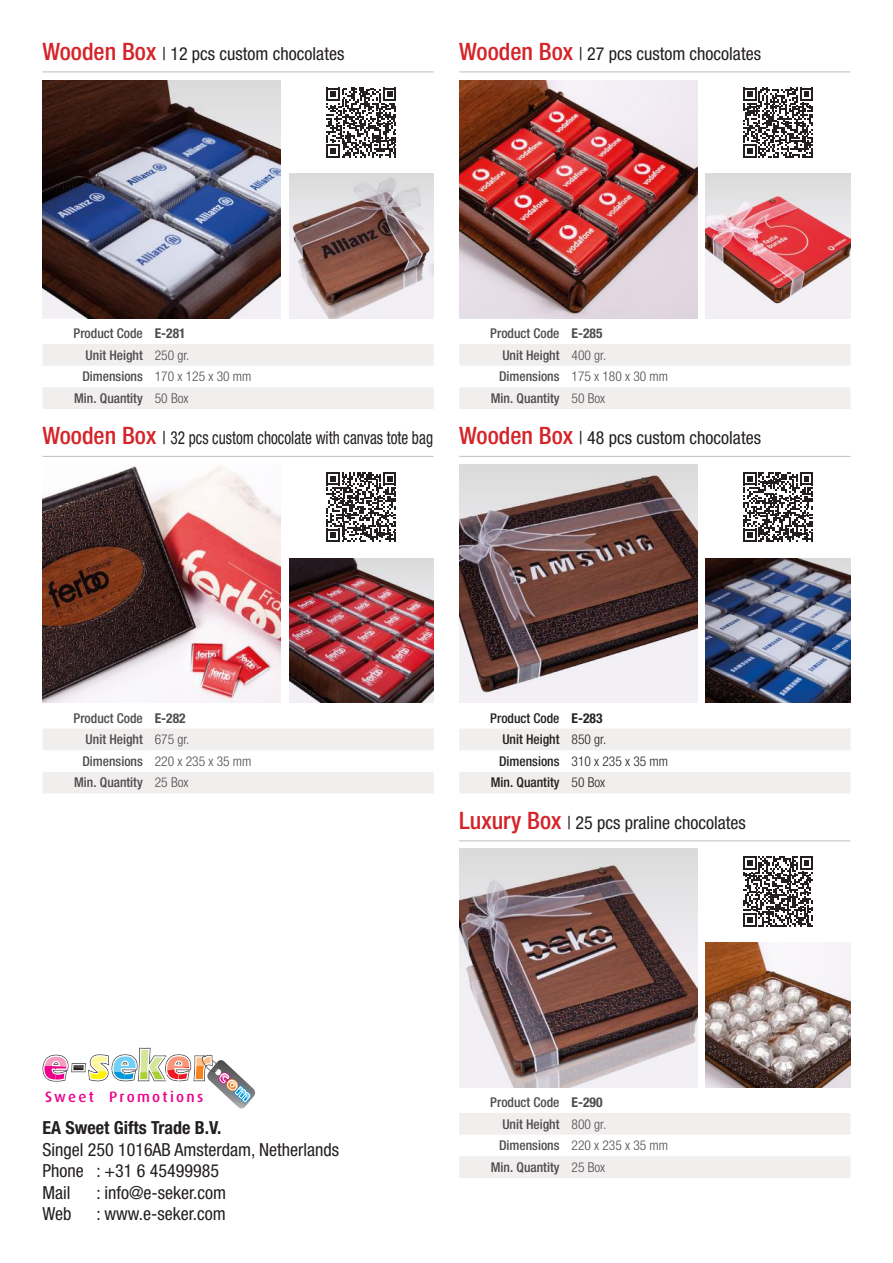
<style>
.page{position:relative;width:893px;height:1263px;background:#fff}
.page>*{position:absolute;margin:0;border:0;box-sizing:border-box;transform-origin:0 0}
.t1{font:condensed 18px/21.6px "Helvetica Neue LT Pro";color:#241f1f}
.t2{font:700 condensed 18px "Helvetica Neue LT Pro";color:#241f1f}
.t3{font:500 15px "Dax";letter-spacing:.155em;color:#ee008c}
.t4{font:500 condensed 13.5px "Helvetica Neue LT Pro";color:#4e4b4c}
.t5{font:300 condensed 13.5px "Helvetica Neue LT Pro";color:#4e4b4c}
.t6{font:500 condensed 13.5px "Helvetica Neue LT Pro";color:#241f1f}
.t7{font:300 condensed 13.5px "Helvetica Neue LT Pro";color:#241f1f}
.s1{font-weight:500;font-size:24px;color:#d42429}
.s2{font-weight:700}
.s3{font-weight:300}
.s4{font-weight:500}
</style>
<div class="page">
<svg style="left:43px;top:344px;width:391px;height:65px"></svg>
<img style="left:43px;top:80px;width:238px;height:238px">
<img style="left:289px;top:174px;width:145px;height:144px">
<svg style="left:326px;top:88px;width:70px;height:70px"></svg>
<hr style="left:43px;top:72px;width:391px;height:1px;background:#c0bfc1">
<svg style="left:459px;top:344px;width:391px;height:65px"></svg>
<img style="left:459px;top:80px;width:238px;height:238px">
<img style="left:706px;top:174px;width:144px;height:144px">
<svg style="left:743px;top:88px;width:70px;height:70px"></svg>
<hr style="left:459px;top:72px;width:391px;height:1px;background:#c0bfc1">
<svg style="left:459px;top:1113px;width:391px;height:65px"></svg>
<img style="left:459px;top:849px;width:238px;height:238px">
<img style="left:706px;top:942px;width:144px;height:145px">
<svg style="left:743px;top:856px;width:70px;height:70px"></svg>
<hr style="left:459px;top:840px;width:391px;height:1px;background:#c0bfc1">
<svg style="left:43px;top:729px;width:391px;height:64px"></svg>
<img style="left:43px;top:466px;width:238px;height:237px">
<img style="left:289px;top:558px;width:145px;height:145px">
<svg style="left:326px;top:472px;width:70px;height:70px"></svg>
<hr style="left:43px;top:456px;width:391px;height:1px;background:#c0bfc1">
<svg style="left:459px;top:729px;width:391px;height:64px"></svg>
<img style="left:459px;top:464px;width:238px;height:239px">
<img style="left:706px;top:558px;width:144px;height:145px">
<svg style="left:743px;top:472px;width:70px;height:70px"></svg>
<hr style="left:459px;top:456px;width:391px;height:1px;background:#c0bfc1">
<svg style="left:43px;top:1048px;width:212px;height:61px"></svg>
<p class="t1" style="left:43px;top:42px;width:303px"><span class="s1">Wooden Box</span> | 12 pcs custom chocolates</p>
<p class="t1" style="left:459px;top:42px;width:303px"><span class="s1">Wooden Box</span> | 27 pcs custom chocolates</p>
<p class="t4" style="left:74px;top:325px;width:114px">Product Code <span class="s2">E-281</span></p>
<p class="t4" style="left:86px;top:347px;width:105px">Unit Height <span class="s3">250 gr.</span></p>
<p class="t5" style="left:82px;top:369px;width:171px"><span class="s4">Dimensions</span> 170 x 125 x 30 mm</p>
<p class="t4" style="left:74px;top:390px;width:116px">Min. Quantity <span class="s3">50 Box</span></p>
<p class="t1" style="left:43px;top:427px;width:392px"><span class="s1">Wooden Box</span> | 32 pcs custom chocolate with canvas tote bag</p>
<p class="t4" style="left:490px;top:325px;width:114px">Product Code <span class="s2">E-285</span></p>
<p class="t4" style="left:502px;top:347px;width:105px">Unit Height <span class="s3">400 gr.</span></p>
<p class="t5" style="left:499px;top:369px;width:171px"><span class="s4">Dimensions</span> 175 x 180 x 30 mm</p>
<p class="t4" style="left:491px;top:390px;width:116px">Min. Quantity <span class="s3">50 Box</span></p>
<p class="t1" style="left:459px;top:427px;width:303px"><span class="s1">Wooden Box</span> | 48 pcs custom chocolates</p>
<p class="t4" style="left:74px;top:710px;width:114px">Product Code <span class="s2">E-282</span></p>
<p class="t4" style="left:86px;top:731px;width:105px">Unit Height <span class="s3">675 gr.</span></p>
<p class="t5" style="left:82px;top:753px;width:171px"><span class="s4">Dimensions</span> 220 x 235 x 35 mm</p>
<p class="t4" style="left:74px;top:775px;width:116px">Min. Quantity <span class="s3">25 Box</span></p>
<p class="t3" style="left:45px;top:1088px;width:160px">Sweet Promotions</p>
<p class="t2" style="left:43px;top:1117px;width:180px">EA Sweet Gifts Trade B.V.</p>
<p class="t1" style="left:43px;top:1138px;width:298px">Singel 250 1016AB Amsterdam, Netherlands<br>Phone : +31 6 45499985<br>Mail</p>
<p class="t1" style="left:97px;top:1181px;width:131px">: info@e-seker.com</p>
<p class="t1" style="left:43px;top:1203px;width:30px">Web</p>
<p class="t1" style="left:97px;top:1203px;width:131px">: www.e-seker.com</p>
<p class="t6" style="left:490px;top:710px;width:114px">Product Code <span class="s2">E-283</span></p>
<p class="t6" style="left:502px;top:731px;width:105px">Unit Height <span class="s3">850 gr.</span></p>
<p class="t7" style="left:499px;top:753px;width:171px"><span class="s4">Dimensions</span> 310 x 235 x 35 mm</p>
<p class="t6" style="left:491px;top:775px;width:116px">Min. Quantity <span class="s3">50 Box</span></p>
<p class="t1" style="left:459px;top:811px;width:288px"><span class="s1">Luxury Box</span> | 25 pcs praline chocolates</p>
<p class="t4" style="left:490px;top:1094px;width:114px">Product Code <span class="s2">E-290</span></p>
<p class="t4" style="left:502px;top:1116px;width:105px">Unit Height <span class="s3">800 gr.</span></p>
<p class="t5" style="left:499px;top:1138px;width:171px"><span class="s4">Dimensions</span> 220 x 235 x 35 mm</p>
<p class="t4" style="left:491px;top:1159px;width:116px">Min. Quantity <span class="s3">25 Box</span></p>
</div>
